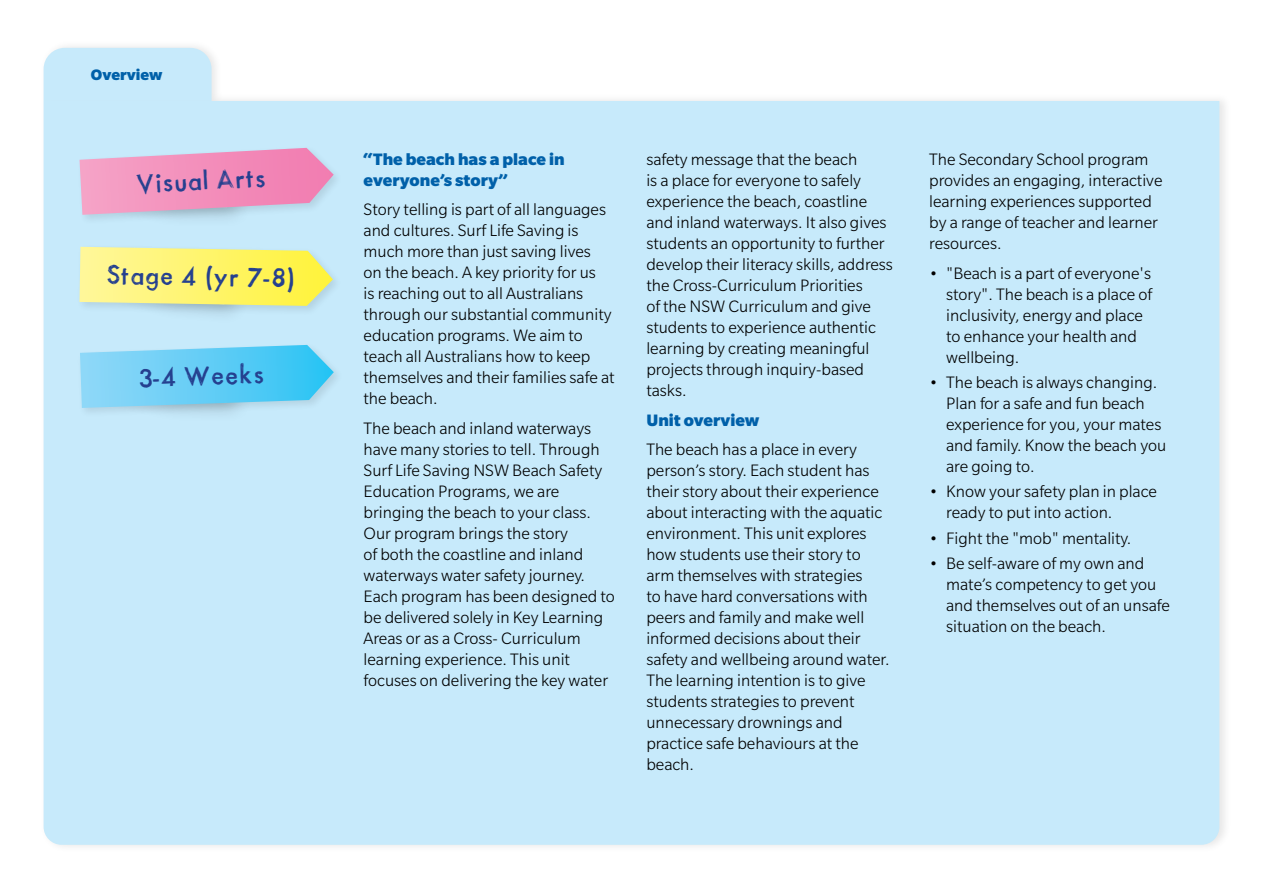
<style>
.page{position:relative;width:1263px;height:893px;background:#fff}
.page>*{position:absolute;margin:0;border:0;box-sizing:border-box;transform-origin:0 0}
.t1{font:24.6px "Itsa Sketch";color:#25408f}
.t2{font:300 18px/21px "Slate Std";color:#000}
.t3{font:900 18px/21px "Slate Std";color:#0060a9}
.t4{font:900 16.5px "Slate Std";color:#0060a9}
</style>
<div class="page">
<div style="left:39px;top:39px;width:1193px;height:814px;background:#000;opacity:.1"></div>
<div style="left:44px;top:101px;width:1175px;height:744px;background:#c7eafb"></div>
<div style="left:44px;top:48px;width:168px;height:53px;background:#c7eafb"></div>
<div style="left:75px;top:149px;width:178px;height:80px;background:#c7eafb"></div>
<div style="left:76px;top:144px;width:267px;height:81px;background:#000;opacity:.1"></div>
<svg style="left:80px;top:148px;width:254px;height:67px;background:#e7a1c7"></svg>
<div style="left:76px;top:243px;width:175px;height:82px;background:#c7eafb"></div>
<div style="left:76px;top:243px;width:267px;height:74px;background:#000;opacity:.1"></div>
<svg style="left:79px;top:247px;width:254px;height:59px;background:#f7f27c"></svg>
<div style="left:76px;top:344px;width:176px;height:80px;background:#c7eafb"></div>
<div style="left:77px;top:341px;width:267px;height:78px;background:#000;opacity:.1"></div>
<svg style="left:80px;top:345px;width:254px;height:63px;background:#72d0f4"></svg>
<p class="t4" style="left:91px;top:66px;width:73px">Overview</p>
<h1 class="t1" style="left:137px;top:172px;width:131px;rotate:-3deg">Visual Arts</h1>
<h1 class="t1" style="left:107px;top:263px;width:190px;rotate:1deg">Stage 4 (yr 7-8)</h1>
<h1 class="t1" style="left:139px;top:366px;width:127px;rotate:-2deg">3-4 Weeks</h1>
<p class="t3" style="left:364px;top:148px;width:203px">“The beach has a place in everyone’s story”</p>
<p class="t2" style="left:364px;top:199px;width:252px">Story telling is part of all languages and cultures. Surf Life Saving is much more than just saving lives<br>on the beach. A key priority for us<br>is reaching out to all Australians through our substantial community education programs. We aim to teach all Australians how to keep themselves and their families safe at the beach.</p>
<p class="t2" style="left:364px;top:418px;width:253px">The beach and inland waterways have many stories to tell. Through<br>Surf Life Saving NSW Beach Safety<br>Education Programs, we are bringing the beach to your class.<br>Our program brings the story<br>of both the coastline and inland waterways water safety journey.<br>Each program has been designed to be delivered solely in Key Learning<br>Areas or as a Cross- Curriculum learning experience. This unit focuses on delivering the key water</p>
<p class="t2" style="left:646px;top:149px;width:248px">safety message that the beach<br>is a place for everyone to safely experience the beach, coastline and inland waterways. It also gives students an opportunity to further develop their literacy skills, address the Cross-Curriculum Priorities<br>of the NSW Curriculum and give students to experience authentic learning by creating meaningful projects through inquiry-based tasks.</p>
<p class="t3" style="left:646px;top:409px;width:115px">Unit overview</p>
<p class="t2" style="left:646px;top:439px;width:245px">The beach has a place in every person’s story. Each student has their story about their experience about interacting with the aquatic environment. This unit explores how students use their story to arm themselves with strategies<br>to have hard conversations with peers and family and make well informed decisions about their safety and wellbeing around water.<br>The learning intention is to give students strategies to prevent unnecessary drownings and practice safe behaviours at the beach.</p>
<p class="t2" style="left:929px;top:149px;width:235px">The Secondary School program provides an engaging, interactive learning experiences supported by a range of teacher and learner resources.</p>
<p class="t2" style="left:946px;top:262px;width:207px;text-indent:-17px">• "Beach is a part of everyone's story". The beach is a place of inclusivity, energy and place to enhance your health and wellbeing.</p>
<p class="t2" style="left:946px;top:372px;width:222px;text-indent:-17px">• The beach is always changing.<br>Plan for a safe and fun beach experience for you, your mates and family. Know the beach you are going to.</p>
<p class="t2" style="left:946px;top:481px;width:212px;text-indent:-17px">• Know your safety plan in place ready to put into action.</p>
<p class="t2" style="left:929px;top:527px;width:204px">• Fight the "mob" mentality.</p>
<p class="t2" style="left:946px;top:552px;width:225px;text-indent:-17px">• Be self-aware of my own and mate’s competency to get you and themselves out of an unsafe situation on the beach.</p>
</div>
